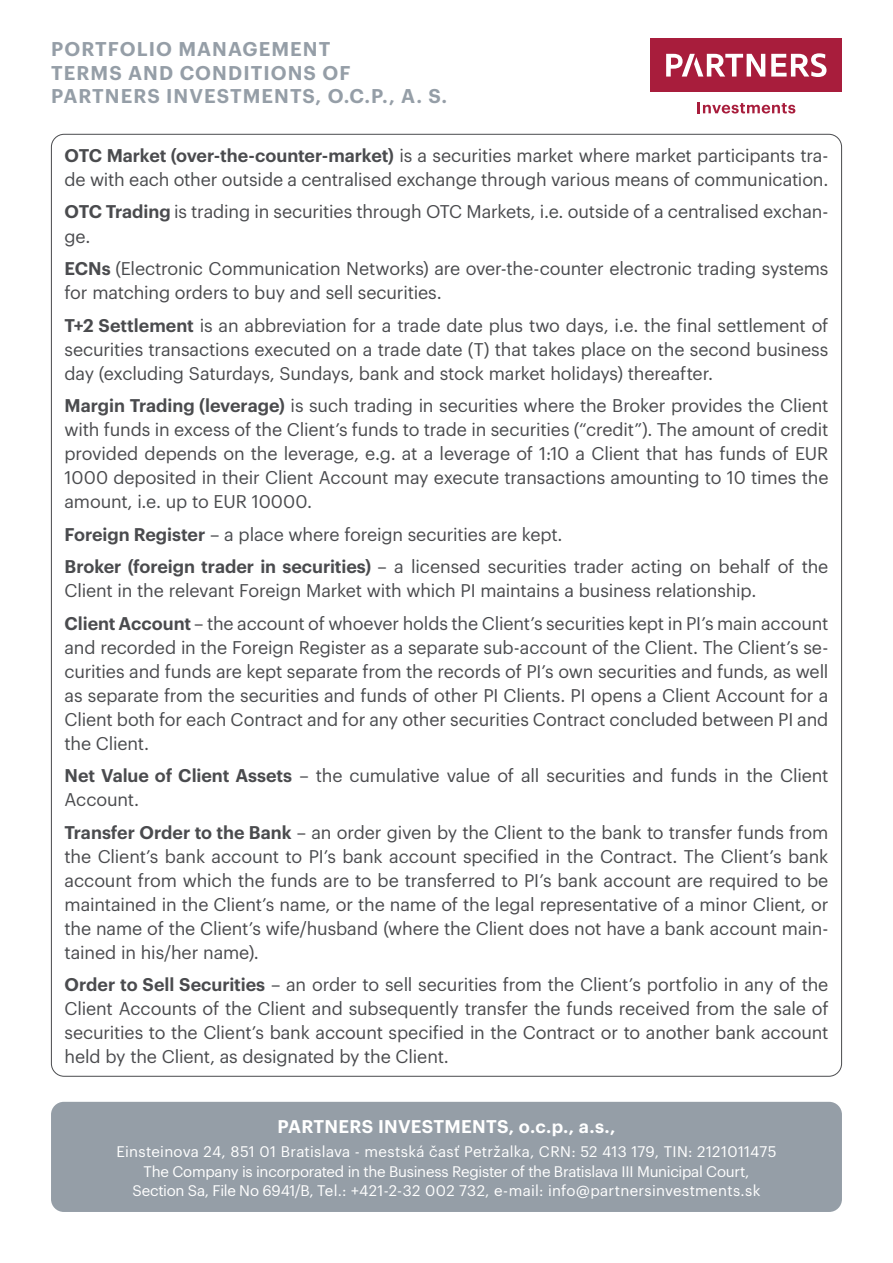
<style>
.page{position:relative;width:893px;height:1263px;background:#fff}
.page>*{position:absolute;margin:0;border:0;box-sizing:border-box;transform-origin:0 0}
.t1{font:600 19.5px/23.4px "Graphik";letter-spacing:.055em;color:#959ea7}
.t2{font:18px/24px "Graphik";letter-spacing:-.01em;color:#4a4b4e}
.t3{font:600 18px "Graphik";letter-spacing:.01em;color:#fff}
.t4{font:15px/19.5px "Graphik";letter-spacing:.005em;color:#fff;text-align:center}
.s1{font-weight:600}
</style>
<div class="page">
<div style="left:51px;top:1102px;width:791px;height:110px;background:#959ea7;border-radius:13px"></div>
<div style="left:651px;top:38px;width:191px;height:54px;background:#a81d3c"></div>
<svg style="left:771px;top:53px;width:55px;height:24px"></svg>
<svg style="left:666px;top:54px;width:99px;height:23px"></svg>
<svg style="left:698px;top:102px;width:97px;height:11px"></svg>
<p class="t1" style="left:51px;top:36px;width:398px">PORTFOLIO MANAGEMENT<br>TERMS AND CONDITIONS OF<br>PARTNERS INVESTMENTS, O.C.P., A. S.</p>
<p class="t2" style="left:65px;top:142px;width:765px"><span class="s1">OTC Market (over-the-counter-market)</span> is a securities market where market participants tra&shy;de with each other outside a centralised exchange through various means of communication.</p>
<p class="t2" style="left:65px;top:198px;width:765px"><span class="s1">OTC Trading</span> is trading in securities through OTC Markets, i.e. outside of a centralised exchan&shy;ge.</p>
<p class="t2" style="left:65px;top:255px;width:765px"><span class="s1">ECNs</span> (Electronic Communication Networks) are over-the-counter electronic trading systems for matching orders to buy and sell securities.</p>
<p class="t2" style="left:65px;top:311px;width:765px;text-align:justify"><span class="s1">T+2 Settlement</span> is an abbreviation for a trade date plus two days, i.e. the final settlement of securities transactions executed on a trade date (T) that takes place on the second business day (excluding Saturdays, Sundays, bank and stock market holidays) thereafter.</p>
<p class="t2" style="left:65px;top:392px;width:765px;text-align:justify"><span class="s1">Margin Trading (leverage)</span> is such trading in securities where the Broker provides the Client with funds in excess of the Client’s funds to trade in securities (“credit”). The amount of credit provided depends on the leverage, e.g. at a leverage of 1:10 a Client that has funds of EUR 1000 deposited in their Client Account may execute transactions amounting to 10 times the amount, i.e. up to EUR 10000.</p>
<p class="t2" style="left:65px;top:520px;width:500px"><span class="s1">Foreign Register</span> – a place where foreign securities are kept.</p>
<p class="t2" style="left:65px;top:553px;width:765px"><span class="s1">Broker (foreign trader in securities)</span> – a licensed securities trader acting on behalf of the<br>Client in the relevant Foreign Market with which PI maintains a business relationship.</p>
<p class="t2" style="left:65px;top:609px;width:765px;text-align:justify"><span class="s1">Client Account</span> – the account of whoever holds the Client’s securities kept in PI’s main account and recorded in the Foreign Register as a separate sub-account of the Client. The Client’s se&shy;curities and funds are kept separate from the records of PI’s own securities and funds, as well as separate from the securities and funds of other PI Clients. PI opens a Client Account for a Client both for each Contract and for any other securities Contract concluded between PI and the Client.</p>
<p class="t2" style="left:65px;top:762px;width:765px"><span class="s1">Net Value of Client Assets</span> – the cumulative value of all securities and funds in the Client<br>Account.</p>
<p class="t2" style="left:65px;top:819px;width:765px;text-align:justify"><span class="s1">Transfer Order to the Bank</span> – an order given by the Client to the bank to transfer funds from the Client’s bank account to PI’s bank account specified in the Contract. The Client’s bank account from which the funds are to be transferred to PI’s bank account are required to be maintained in the Client’s name, or the name of the legal representative of a minor Client, or the name of the Client’s wife/husband (where the Client does not have a bank account main&shy;tained in his/her name).</p>
<p class="t2" style="left:65px;top:971px;width:765px;text-align:justify"><span class="s1">Order to Sell Securities</span> – an order to sell securities from the Client’s portfolio in any of the Client Accounts of the Client and subsequently transfer the funds received from the sale of securities to the Client’s bank account specified in the Contract or to another bank account held by the Client, as designated by the Client.</p>
<p class="t3" style="left:278px;top:1113px;width:339px">PARTNERS INVESTMENTS, o.c.p., a.s.,</p>
<p class="t4" style="left:116px;top:1141px;width:662px">Einsteinova 24, 851 01 Bratislava - mestská časť Petržalka, CRN: 52 413 179, TIN: 2121011475<br>The Company is incorporated in the Business Register of the Bratislava III Municipal Court,<br>Section Sa, File No 6941/B, Tel.: +421-2-32 002 732, e-mail: info@partnersinvestments.sk</p>
</div>
